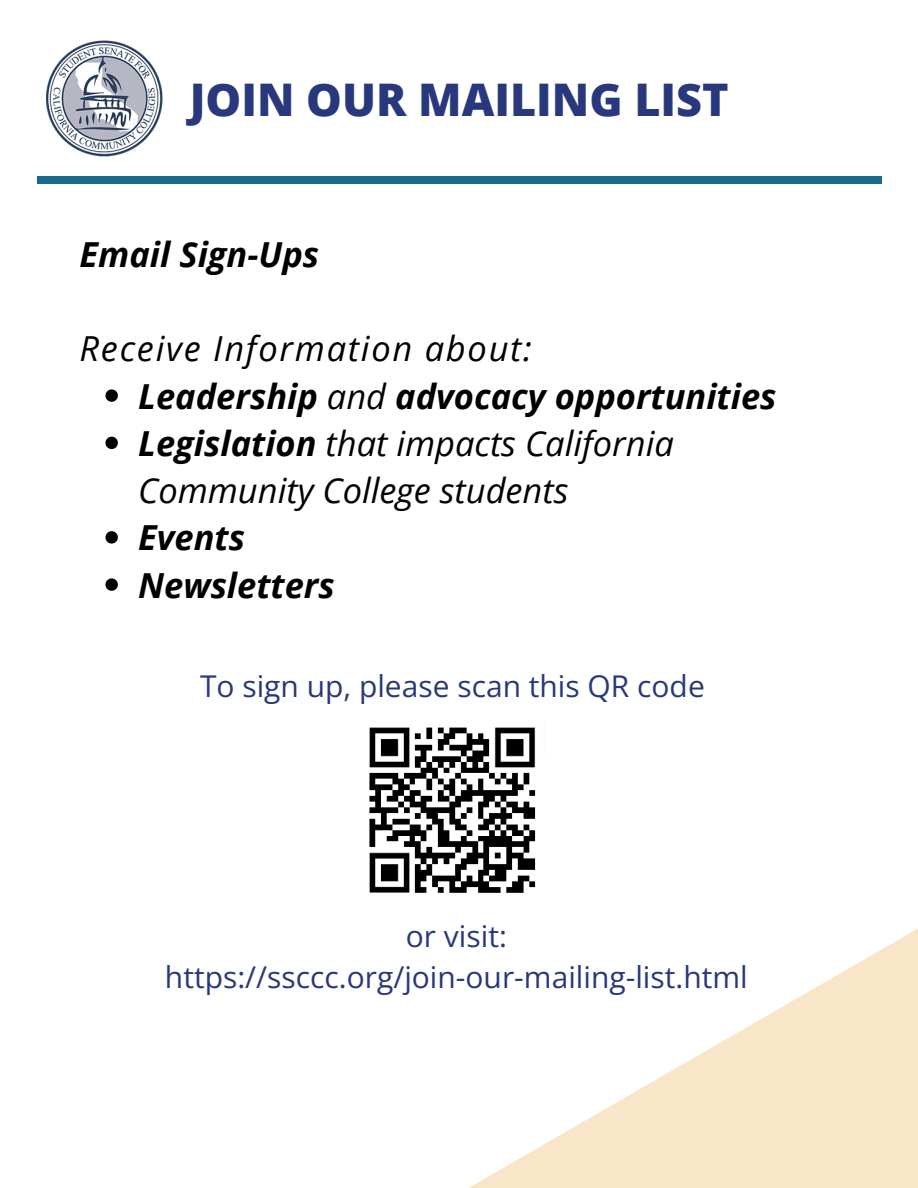
<style>
.page{position:relative;width:918px;height:1188px;background:#fff}
.page>*{position:absolute;margin:0;border:0;box-sizing:border-box;transform-origin:0 0}
.t1{font:800 45px "Open Sans";color:#29387d}
.t2{font:italic 700 34.5px "Open Sans";color:#000}
.t3{font:italic 34.5px/47.2px "Open Sans";color:#000}
.t4{font:italic 34.5px "Open Sans";letter-spacing:.05em;color:#000}
.t5{font:30px "Open Sans";color:#29387d}
.s1{font-weight:400}
.s2{font-weight:700}
</style>
<div class="page">
<div style="left:37px;top:176px;width:845px;height:7px;background:#176b8b"></div>
<svg style="left:469px;top:928px;width:449px;height:260px"></svg>
<img style="left:46px;top:40px;width:117px;height:117px">
<img style="left:369px;top:727px;width:167px;height:166px">
<svg style="left:105px;top:389px;width:13px;height:13px"></svg>
<svg style="left:105px;top:437px;width:13px;height:12px"></svg>
<svg style="left:105px;top:531px;width:13px;height:13px"></svg>
<svg style="left:105px;top:578px;width:13px;height:13px"></svg>
<p class="t1" style="left:190px;top:68px;width:541px">JOIN OUR MAILING LIST</p>
<p class="t2" style="left:80px;top:230px;width:241px">Email Sign-Ups</p>
<p class="t4" style="left:80px;top:324px;width:454px">Receive Information about:</p>
<p class="t2" style="left:138px;top:372px;width:640px">Leadership <span class="s1">and</span> advocacy opportunities</p>
<p class="t3" style="left:138px;top:419px;width:537px"><span class="s2">Legislation</span> that impacts California<br>Community College students</p>
<p class="t2" style="left:138px;top:513px;width:108px">Events</p>
<p class="t2" style="left:138px;top:561px;width:198px">Newsletters</p>
<p class="t5" style="left:200px;top:665px;width:506px">To sign up, please scan this QR code</p>
<p class="t5" style="left:406px;top:915px;width:103px">or visit:</p>
<p class="t5" style="left:165px;top:956px;width:584px">https://ssccc.org/join-our-mailing-list.html</p>
</div>
